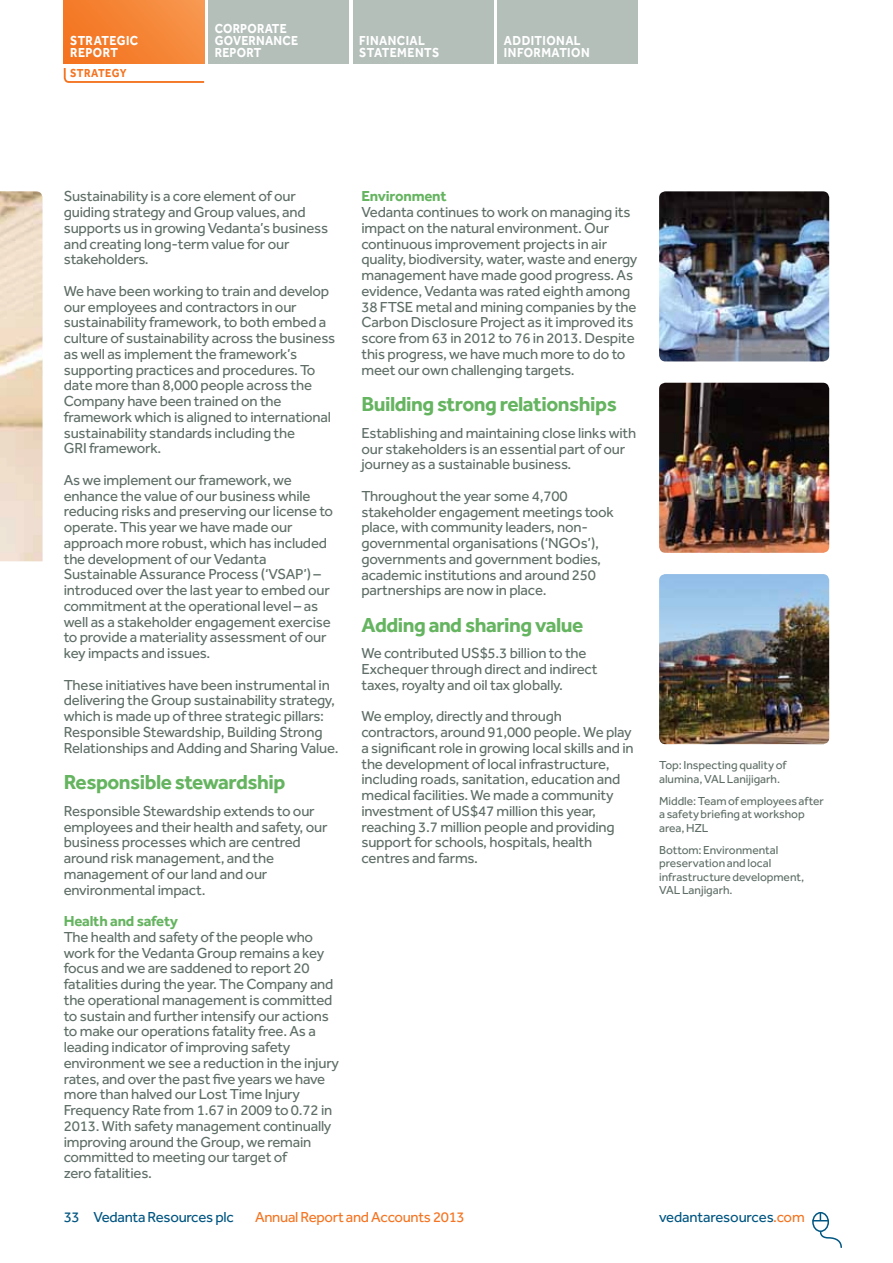
<style>
.page{position:relative;width:893px;height:1263px;background:#fff}
.page>*{position:absolute;margin:0;border:0;box-sizing:border-box;transform-origin:0 0}
.t1{font:700 21px "Effra";letter-spacing:-.025em;color:#65b460}
.t2{font:15px/15.8px "Effra";letter-spacing:-.015em;color:#5e6e66}
.t3{font:15px "Effra";letter-spacing:-.02em;color:#005581}
.t4{font:15px "Effra";letter-spacing:-.02em;color:#f47421}
.t5{font:700 15px "Effra";letter-spacing:-.015em;color:#65b460}
.t6{font:700 13.5px/12px "Effra";letter-spacing:.03em;color:#fff;scale:.9 1}
.t7{font:12px/13.5px "Effra";letter-spacing:-.005em;color:#5e6e66}
.t8{font:700 12px "Effra";color:#f47421;scale:.9 1}
.s1{color:#f47421}
</style>
<div class="page">
<div style="left:812px;top:1212px;width:17px;height:20px;border:2px solid #005581;border-radius:50%"></div>
<svg style="left:813px;top:1212px;width:15px;height:9px"></svg>
<svg style="left:819px;top:1230px;width:23px;height:18px"></svg>
<div style="left:64px;top:0;width:140px;height:64px;background:linear-gradient(to right,#f47520,#f79247)"></div>
<div style="left:208px;top:0;width:141px;height:64px;background:#b4bfba"></div>
<div style="left:353px;top:0;width:140px;height:64px;background:#b4bfba"></div>
<div style="left:497px;top:0;width:141px;height:64px;background:#b4bfba"></div>
<img style="left:659px;top:191px;width:170px;height:170px">
<img style="left:659px;top:383px;width:170px;height:170px">
<img style="left:659px;top:574px;width:170px;height:170px">
<svg style="left:63px;top:68px;width:142px;height:15px"></svg>
<svg style="left:0;top:191px;width:43px;height:371px;background:#ecdac6"></svg>
<p class="t6" style="left:70px;top:35px;width:77px">STRATEGIC<br>REPORT</p>
<p class="t6" style="left:215px;top:23px;width:94px">CORPORATE<br>GOVERNANCE<br>REPORT</p>
<p class="t8" style="left:70px;top:66px;width:56px">strategy</p>
<p class="t6" style="left:359px;top:35px;width:90px">FINANCIAL<br>STATEMENTS</p>
<p class="t6" style="left:504px;top:35px;width:97px">ADDITIONAL<br>INFORMATION</p>
<p class="t2" style="left:64px;top:188px;width:266px">Sustainability is a core element of our guiding strategy and Group values, and supports us in growing Vedanta’s business and creating long-term value for our stakeholders.</p>
<p class="t2" style="left:64px;top:283px;width:273px">We have been working to train and develop our employees and contractors in our sustainability framework, to both embed a culture of sustainability across the business as well as implement the framework’s supporting practices and procedures. To date more than 8,000 people across the Company have been trained on the framework which is aligned to international sustainability standards including the<br>GRI framework.</p>
<p class="t2" style="left:64px;top:472px;width:271px">As we implement our framework, we enhance the value of our business while reducing risks and preserving our license to operate. This year we have made our approach more robust, which has included the development of our Vedanta Sustainable Assurance Process (‘VSAP’) – introduced over the last year to embed our commitment at the operational level – as well as a stakeholder engagement exercise to provide a materiality assessment of our key impacts and issues.</p>
<p class="t2" style="left:64px;top:677px;width:276px">These initiatives have been instrumental in delivering the Group sustainability strategy, which is made up ofthree strategic pillars:<br>Responsible Stewardship, Building Strong Relationships and Adding and Sharing Value.</p>
<h1 class="t1" style="left:64px;top:770px;width:223px">Responsible stewardship</h1>
<p class="t2" style="left:64px;top:803px;width:265px">Responsible Stewardship extends to our employees and their health and safety, our business processes which are centred around risk management, and the management of our land and our environmental impact.</p>
<p class="t5" style="left:64px;top:912px;width:116px">Health and safety</p>
<p class="t2" style="left:64px;top:929px;width:277px">The health and safety ofthe people who work for the Vedanta Group remains a key focus and we are saddened to report 20 fatalities during the year. The Company and the operational management is committed to sustain and further intensify our actions to make our operations fatality free. As a leading indicator of improving safety environment we see a reduction in the injury rates, and over the past five years we have more than halved our Lost Time Injury Frequency Rate from 1.67 in 2009 to 0.72 in 2013. With safety management continually improving around the Group, we remain committed to meeting our target of<br>zero fatalities.</p>
<p class="t5" style="left:361px;top:187px;width:87px">Environment</p>
<p class="t2" style="left:361px;top:204px;width:278px">Vedanta continues to work on managing its impact on the natural environment. Our continuous improvement projects in air quality, biodiversity, water, waste and energy management have made good progress. As evidence, Vedanta was rated eighth among 38 FTSE metal and mining companies by the Carbon Disclosure Project as it improved its score from 63 in 2012 to 76 in 2013. Despite this progress, we have much more to do to meet our own challenging targets.</p>
<h1 class="t1" style="left:361px;top:392px;width:257px">Building strong relationships</h1>
<p class="t2" style="left:361px;top:425px;width:276px">Establishing and maintaining close links with our stakeholders is an essential part of our journey as a sustainable business.</p>
<p class="t2" style="left:361px;top:488px;width:254px">Throughout the year some 4,700 stakeholder engagement meetings took place, with community leaders, non&shy;governmental organisations (‘NGOs’), governments and government bodies, academic institutions and around 250 partnerships are now in place.</p>
<h1 class="t1" style="left:361px;top:612px;width:223px">Adding and sharing value</h1>
<p class="t2" style="left:361px;top:645px;width:238px">We contributed US$5.3 billion to the<br>Exchequer through direct and indirect taxes, royalty and oil tax globally.</p>
<p class="t2" style="left:361px;top:708px;width:274px">We employ, directly and through contractors, around 91,000 people. We play a significant role in growing local skills and in the development of local infrastructure, including roads, sanitation, education and medical facilities. We made a community investment of US$47 million this year, reaching 3.7 million people and providing support for schools, hospitals, health centres and farms.</p>
<p class="t7" style="left:659px;top:758px;width:129px">Top: Inspectingqualityof alumina,VALLanijigarh.</p>
<p class="t7" style="left:659px;top:794px;width:166px">Middle:Teamof employees after a safetybriefingatworkshop area,HZL</p>
<p class="t7" style="left:659px;top:843px;width:147px">Bottom: Environmental preservation and local infrastructuredevelopment,<br>VALLanjigarh.</p>
<p class="t3" style="left:64px;top:1208px;width:171px">33 Vedanta Resources plc</p>
<p class="t4" style="left:255px;top:1208px;width:211px">Annual Report and Accounts 2013</p>
<p class="t3" style="left:659px;top:1208px;width:147px">vedantaresources<span class="s1">.com</span></p>
</div>
